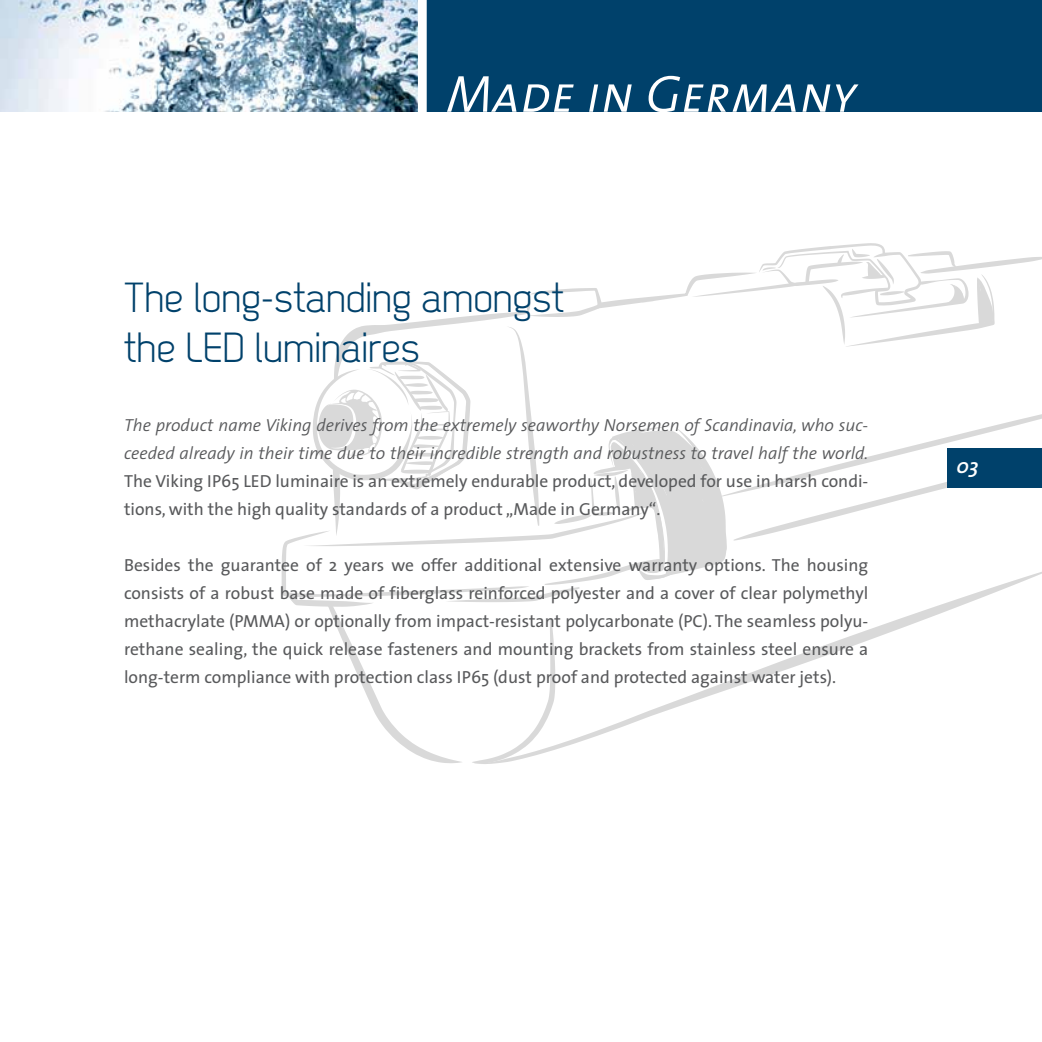
<style>
.page{position:relative;width:1042px;height:1042px;background:#fff}
.page>*{position:absolute;margin:0;border:0;box-sizing:border-box;transform-origin:0 0}
.t1{font:italic 70px "The Sans Semi Light Caps";color:#fff}
.t2{font:italic 52.5px "The Sans Semi Light Caps";color:#fff}
.t3{font:42px/50.4px "Dekar";letter-spacing:-.005em;color:#00416b}
.t4{font:italic 600 21px "The Sans";color:#fff}
.t5{font:17.5px/28px "The Sans";color:#58595b}
.t6{font:italic 300 17.5px/28px "The Sans";color:#58595b}
</style>
<div class="page">
<svg style="left:282px;top:243px;width:760px;height:521px"></svg>
<img style="left:0;top:0;width:418px;height:111px">
<div style="left:422px;top:0;width:620px;height:111px;background:#00416b"></div>
<div style="left:418px;top:0;width:9px;height:114px;background:#fff"></div>
<div style="left:947px;top:448px;width:95px;height:39px;background:#00416b"></div>
<h2 class="t2" style="left:446px;top:50px;width:411px">Made in Germany</h2>
<h1 class="t1" style="left:451px;top:32px;width:507px">new benchmark</h1>
<h3 class="t3" style="left:124px;top:273px;width:441px">The long-standing amongst the LED luminaires</h3>
<p class="t6" style="left:124px;top:411px;width:746px">The product name Viking derives from the extremely seaworthy Norsemen of Scandinavia, who suc&shy;ceeded already in their time due to their incredible strength and robustness to travel half the world.</p>
<p class="t5" style="left:124px;top:467px;width:746px">The Viking IP65 LED luminaire is an extremely endurable product, developed for use in harsh condi&shy;tions, with the high quality standards of a product „Made in Germany“.</p>
<p class="t5" style="left:124px;top:551px;width:746px;text-align:justify">Besides the guarantee of 2 years we offer additional extensive warranty options. The housing consists of a robust base made of fiberglass reinforced polyester and a cover of clear polymethyl methacrylate (PMMA) or optionally from impact-resistant polycarbonate (PC). The seamless polyu&shy;rethane sealing, the quick release fasteners and mounting brackets from stainless steel ensure a long-term compliance with protection class IP65 (dust proof and protected against water jets).</p>
<p class="t4" style="left:956px;top:449px;width:24px">03</p>
</div>
